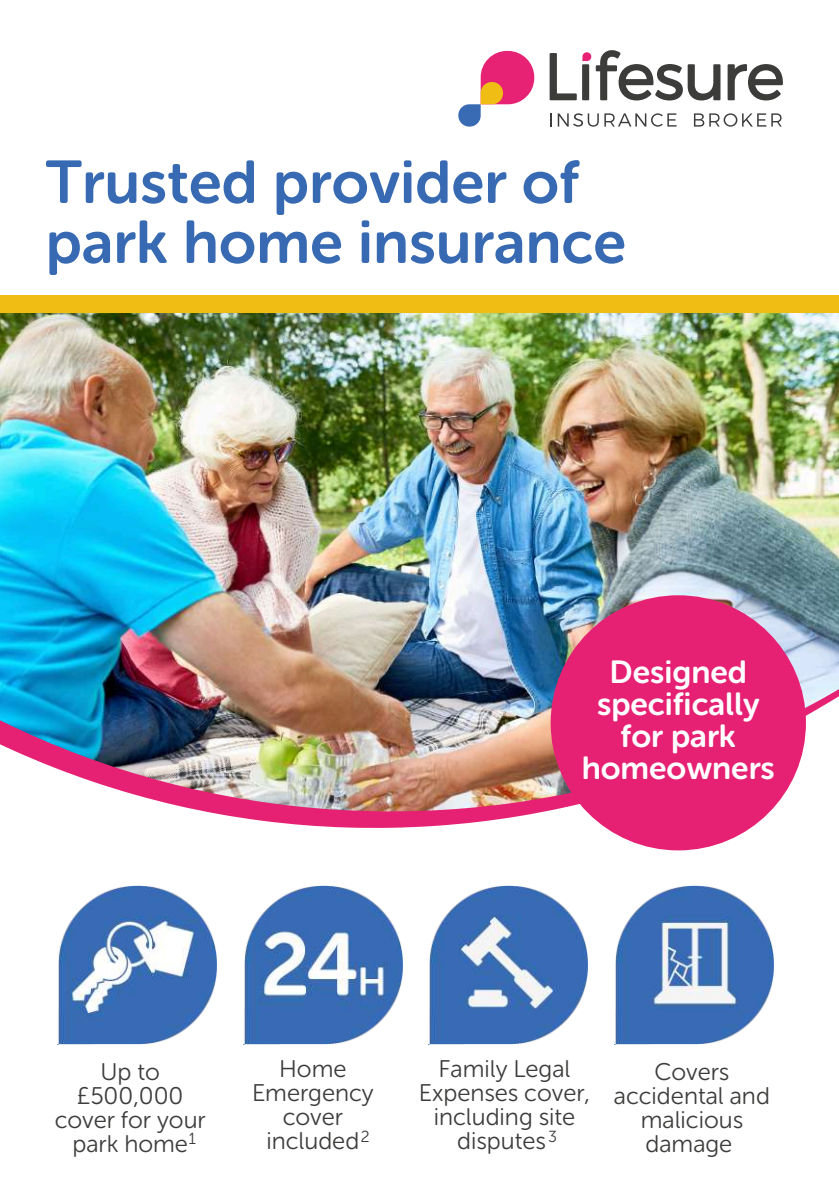
<style>
.page{position:relative;width:839px;height:1191px;background:#fff}
.page>*{position:absolute;margin:0;border:0;box-sizing:border-box;transform-origin:0 0}
.t1{font:60px/60px "Museo Sans Rounded 700";color:#376ab2}
.t2{font:31.8px/31.8px "Museo Sans Rounded 700";color:#fff;text-align:center}
.t3{font:24px/24px "Museo Sans Rounded 300";color:#3c3c3b;text-align:center}
.t4{font:16px "Museo Sans Rounded 300";color:#3c3c3b}
</style>
<div class="page">
<img style="left:0;top:50px;width:838px;height:995px">
<svg style="left:550px;top:113px;width:48px;height:14px"></svg>
<svg style="left:604px;top:113px;width:72px;height:14px"></svg>
<svg style="left:694px;top:113px;width:87px;height:14px"></svg>
<svg style="left:458px;top:51px;width:76px;height:76px"></svg>
<svg style="left:549px;top:53px;width:27px;height:47px"></svg>
<svg style="left:582px;top:50px;width:138px;height:50px"></svg>
<svg style="left:727px;top:64px;width:56px;height:36px"></svg>
<div style="left:0;top:295px;width:838px;height:18px;background:#efbd14"></div>
<div style="left:550px;top:595px;width:255px;height:255px;background:#e62174;border-radius:50%"></div>
<img style="left:58px;top:886px;width:158px;height:158px">
<img style="left:243px;top:886px;width:159px;height:158px">
<img style="left:429px;top:886px;width:158px;height:158px">
<img style="left:614px;top:886px;width:159px;height:158px">
<h1 class="t1" style="left:46px;top:153px;width:582px">Trusted provider of park home insurance</h1>
<h2 class="t2" style="left:581px;top:656px;width:195px">Designed specifically for park homeowners</h2>
<p class="t3" style="left:252px;top:1056px;width:123px">Home<br>Emergency cover included<sup>2</sup></p>
<p class="t3" style="left:419px;top:1056px;width:172px">Family Legal<br>Expenses cover, including site disputes<sup>3</sup></p>
<p class="t3" style="left:55px;top:1059px;width:152px">Up to £500,000 cover for your park home</p>
<p class="t3" style="left:614px;top:1059px;width:157px">Covers accidental and malicious damage</p>
<p class="t4" style="left:189px;top:1129px;width:9px">1</p>
</div>
